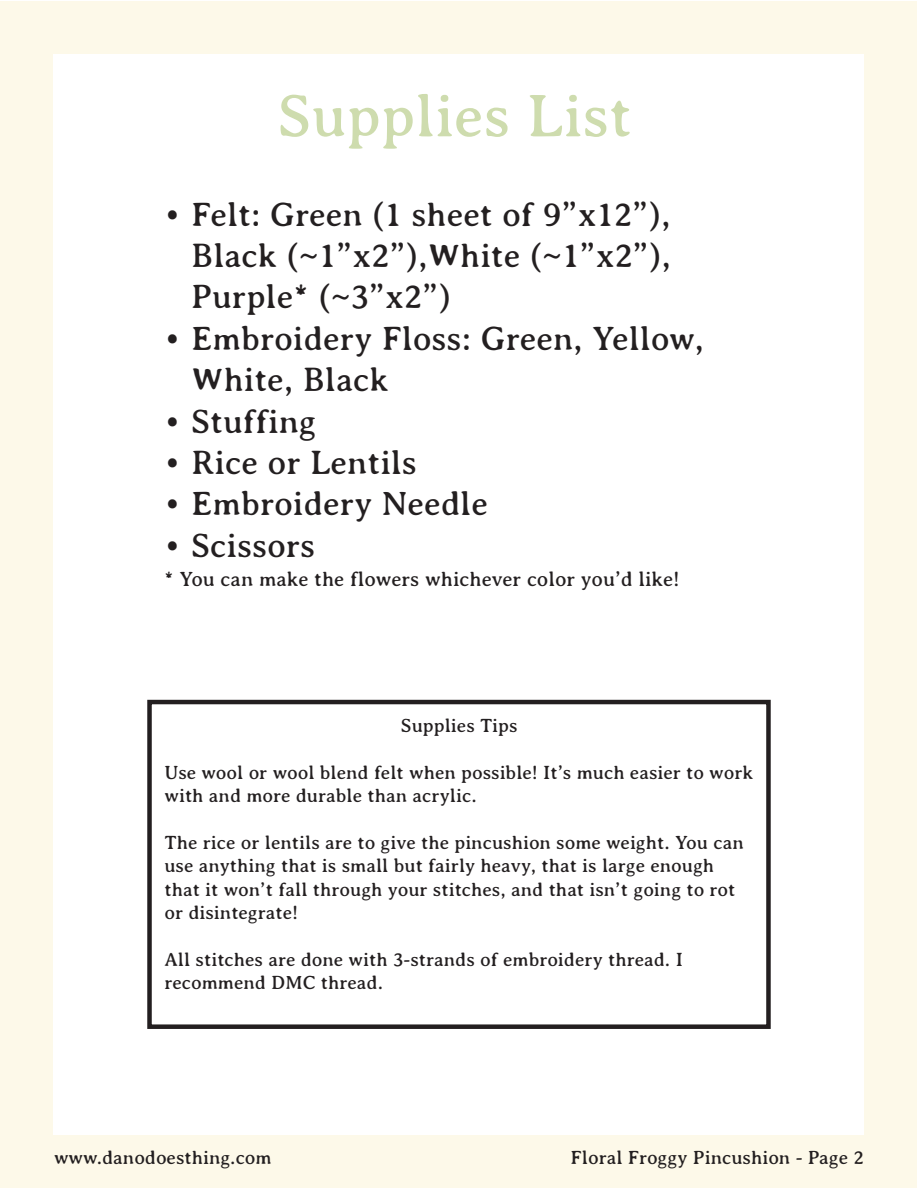
<style>
.page{position:relative;width:918px;height:1188px;background:#fff}
.page>*{position:absolute;margin:0;border:0;box-sizing:border-box;transform-origin:0 0}
.t1{font:61.5px "Averia Serif";color:#cedcae}
.t2{font:34.5px/41.4px "Averia Serif";color:#231f20;text-align:justify}
.t3{font:21px "Averia Serif";color:#231f20}
.t4{font:19.5px/23.4px "Averia Serif";color:#231f20}
</style>
<div class="page">
<div style="left:1px;top:1px;width:916px;height:52px;background:#fdf9e9"></div>
<div style="left:1px;top:1px;width:52px;height:1186px;background:#fdf9e9"></div>
<div style="left:1px;top:1135px;width:916px;height:52px;background:#fdf9e9"></div>
<div style="left:865px;top:1px;width:52px;height:1186px;background:#fdf9e9"></div>
<div style="left:147px;top:700px;width:624px;height:329px;border:4px solid #231f20"></div>
<p class="t1" style="left:277px;top:82px;width:356px">Supplies List</p>
<p class="t2" style="left:191px;top:194px;width:482px;text-indent:-27px">• Felt: Green (1 sheet of 9”x12”), Black (~1”x2”),White (~1”x2”), Purple* (~3”x2”)</p>
<p class="t2" style="left:191px;top:318px;width:515px;text-indent:-27px">• Embroidery Floss: Green, Yellow,<br>White, Black</p>
<p class="t2" style="left:164px;top:401px;width:154px">• Stuffing</p>
<p class="t2" style="left:164px;top:442px;width:254px">• Rice or Lentils</p>
<p class="t2" style="left:164px;top:483px;width:325px">• Embroidery Needle</p>
<p class="t2" style="left:164px;top:525px;width:153px">• Scissors</p>
<p class="t3" style="left:164px;top:567px;width:517px">* You can make the flowers whichever color you’d like!</p>
<p class="t4" style="left:401px;top:714px;width:118px">Supplies Tips</p>
<p class="t4" style="left:164px;top:761px;width:590px">Use wool or wool blend felt when possible! It’s much easier to work with and more durable than acrylic.</p>
<p class="t4" style="left:164px;top:831px;width:581px">The rice or lentils are to give the pincushion some weight. You can use anything that is small but fairly heavy, that is large enough that it won’t fall through your stitches, and that isn’t going to rot or disintegrate!</p>
<p class="t4" style="left:164px;top:948px;width:520px">All stitches are done with 3-strands of embroidery thread. I recommend DMC thread.</p>
<p class="t4" style="left:54px;top:1146px;width:219px">www.danodoesthing.com</p>
<p class="t4" style="left:571px;top:1146px;width:295px">Floral Froggy Pincushion - Page 2</p>
</div>
